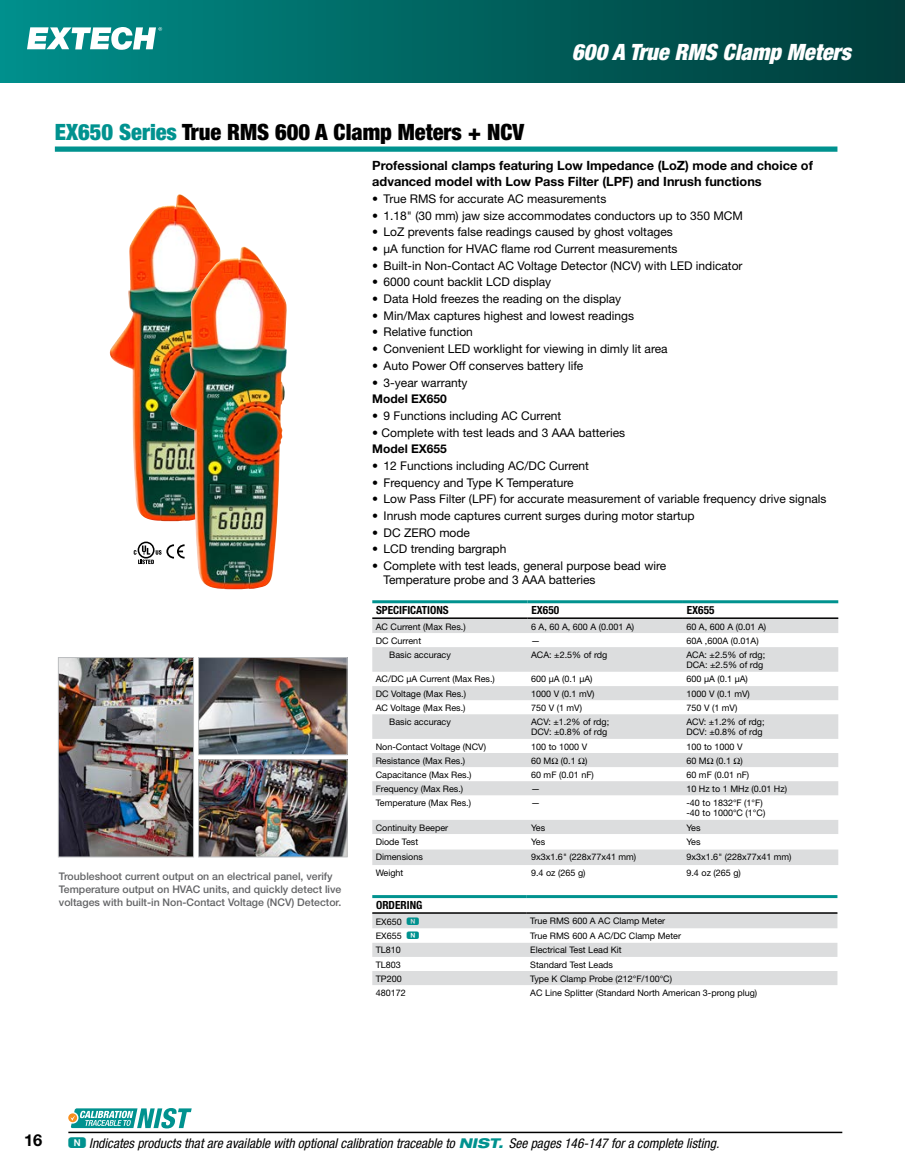
<style>
.page{position:relative;width:905px;height:1175px;background:#fff}
.page>*{position:absolute;margin:0;border:0;box-sizing:border-box;transform-origin:0 0}
.t1{font:900 condensed 22.5px "Helvetica Neue LT";color:#000}
.t2{font:italic 900 condensed 22.5px "Helvetica Neue LT";color:#fff}
.t3{font:700 16.5px "Helvetica Neue LT";color:#000}
.t4{font:italic condensed 13.5px "Helvetica Neue LT";color:#000}
.t5{font:700 12.75px/16.5px "Helvetica Neue LT";color:#000}
.t6{font:12px/14.2px "Helvetica Neue LT";color:#000}
.t7{font:700 12px "Helvetica Neue LT";color:#000}
.t8{font:700 condensed 11.25px "Helvetica Neue LT";color:#000}
.t9{font:500 10.5px/12.6px "Helvetica Neue LT";color:#636466}
.t10{font:9px/10.5px "Helvetica Neue LT";color:#000}
.s1{color:#00928f}
.s2{font-family:"Deutsche Bahn AG Six";font-size:10.5px;color:#00928f}
.s3{font-family:"Deutsche Bahn AG Six";font-style:normal;font-stretch:normal;font-size:15px;color:#00928f}
.s4{font-weight:800;font-stretch:expanded;color:#00928f}
</style>
<div class="page">
<div style="left:0;top:0;width:904px;height:83px;background:linear-gradient(to right,#008e8a,#003c39)"></div>
<svg style="left:27px;top:27px;width:135px;height:23px"></svg>
<div style="left:55px;top:146px;width:782px;height:6px;background:#00928f"></div>
<svg style="left:372px;top:619px;width:466px;height:246px;fill:#dcddde"></svg>
<hr style="left:372px;top:600px;width:155px;height:3px;background:#00928f">
<hr style="left:527px;top:600px;width:156px;height:3px;background:#00928f">
<hr style="left:683px;top:600px;width:155px;height:3px;background:#00928f">
<hr style="left:372px;top:617px;width:155px;height:2px;background:#000">
<hr style="left:527px;top:617px;width:156px;height:2px;background:#000">
<hr style="left:683px;top:617px;width:155px;height:2px;background:#000">
<svg style="left:372px;top:913px;width:465px;height:72px"></svg>
<hr style="left:372px;top:895px;width:154px;height:3px;background:#00928f">
<hr style="left:526px;top:895px;width:311px;height:3px;background:#00928f">
<hr style="left:372px;top:912px;width:154px;height:1px;background:#000">
<hr style="left:526px;top:912px;width:311px;height:1px;background:#000">
<img style="left:109px;top:194px;width:111px;height:327px">
<img style="left:170px;top:246px;width:117px;height:343px">
<img style="left:60px;top:659px;width:132px;height:196px">
<div style="left:58px;top:657px;width:136px;height:200px;border:1px solid #bcbec0"></div>
<img style="left:200px;top:659px;width:145px;height:94px">
<div style="left:198px;top:657px;width:149px;height:98px;border:1px solid #bcbec0"></div>
<img style="left:200px;top:761px;width:145px;height:94px">
<div style="left:198px;top:759px;width:149px;height:98px;border:1px solid #bcbec0"></div>
<svg style="left:134px;top:541px;width:50px;height:23px"></svg>
<hr style="left:68px;top:1131px;width:774px;height:2px;background:#000">
<svg style="left:68px;top:1113px;width:9px;height:9px"></svg>
<svg style="left:70px;top:1108px;width:122px;height:20px"></svg>
<svg style="left:552px;top:757px;width:6px;height:6px"></svg>
<svg style="left:578px;top:757px;width:7px;height:6px"></svg>
<svg style="left:707px;top:757px;width:6px;height:6px"></svg>
<svg style="left:734px;top:757px;width:6px;height:6px"></svg>
<h1 class="t2" style="left:572px;top:38px;width:280px">600 A True RMS Clamp Meters</h1>
<h1 class="t1" style="left:55px;top:118px;width:471px"><span class="s1">EX650 Series</span> True RMS 600 A Clamp Meters + NCV</h1>
<h3 class="t5" style="left:372px;top:157px;width:442px">Professional clamps featuring Low Impedance (LoZ) mode and choice of advanced model with Low Pass Filter (LPF) and Inrush functions</h3>
<h3 class="t6" style="left:372px;top:191px;width:235px">• True RMS for accurate AC measurements</h3>
<h3 class="t6" style="left:372px;top:208px;width:372px">• 1.18" (30 mm) jaw size accommodates conductors up to 350 MCM</h3>
<h3 class="t6" style="left:372px;top:225px;width:302px">• LoZ prevents false readings caused by ghost voltages</h3>
<h3 class="t6" style="left:372px;top:241px;width:306px">• µA function for HVAC flame rod Current measurements</h3>
<h3 class="t6" style="left:372px;top:258px;width:372px">• Built-in Non-Contact AC Voltage Detector (NCV) with LED indicator</h3>
<h3 class="t6" style="left:372px;top:275px;width:180px">• 6000 count backlit LCD display</h3>
<h3 class="t6" style="left:372px;top:291px;width:250px">• Data Hold freezes the reading on the display</h3>
<h3 class="t6" style="left:372px;top:308px;width:263px">• Min/Max captures highest and lowest readings</h3>
<h3 class="t6" style="left:372px;top:325px;width:102px">• Relative function</h3>
<h3 class="t6" style="left:372px;top:341px;width:297px">• Convenient LED worklight for viewing in dimly lit area</h3>
<h3 class="t6" style="left:372px;top:358px;width:213px">• Auto Power Off conserves battery life</h3>
<h3 class="t6" style="left:372px;top:375px;width:97px">• 3-year warranty</h3>
<h3 class="t7" style="left:372px;top:391px;width:76px">Model EX650</h3>
<h3 class="t6" style="left:372px;top:408px;width:190px">• 9 Functions including AC Current</h3>
<h3 class="t6" style="left:372px;top:425px;width:254px">• Complete with test leads and 3 AAA batteries</h3>
<h3 class="t7" style="left:372px;top:441px;width:76px">Model EX655</h3>
<h3 class="t6" style="left:372px;top:458px;width:218px">• 12 Functions including AC/DC Current</h3>
<h3 class="t6" style="left:372px;top:475px;width:203px">• Frequency and Type K Temperature</h3>
<h3 class="t6" style="left:372px;top:492px;width:455px">• Low Pass Filter (LPF) for accurate measurement of variable frequency drive signals</h3>
<h3 class="t6" style="left:372px;top:508px;width:324px">• Inrush mode captures current surges during motor startup</h3>
<h3 class="t6" style="left:372px;top:525px;width:99px">• DC ZERO mode</h3>
<h3 class="t6" style="left:372px;top:542px;width:136px">• LCD trending bargraph</h3>
<h3 class="t6" style="left:383px;top:558px;width:284px;text-indent:-11px">• Complete with test leads, general purpose bead wire<br>Temperature probe and 3 AAA batteries</h3>
<p class="t8" style="left:376px;top:603px;width:74px">SPECIFICATIONS</p>
<p class="t8" style="left:531px;top:603px;width:29px">EX650</p>
<p class="t8" style="left:686px;top:603px;width:29px">EX655</p>
<p class="t10" style="left:376px;top:621px;width:91px">AC Current (Max Res.)</p>
<p class="t10" style="left:531px;top:621px;width:105px">6 A, 60 A, 600 A (0.001 A)</p>
<p class="t10" style="left:686px;top:621px;width:81px">60 A, 600 A (0.01 A)</p>
<p class="t10" style="left:376px;top:635px;width:47px">DC Current</p>
<p class="t10" style="left:531px;top:635px;width:10px">—</p>
<p class="t10" style="left:686px;top:635px;width:74px">60A ,600A (0.01A)</p>
<p class="t10" style="left:389px;top:649px;width:63px">Basic accuracy</p>
<p class="t10" style="left:531px;top:649px;width:78px">ACA: ±2.5% of rdg</p>
<p class="t10" style="left:686px;top:649px;width:80px">ACA: ±2.5% of rdg;<br>DCA: ±2.5% of rdg</p>
<p class="t10" style="left:376px;top:673px;width:121px">AC/DC µA Current (Max Res.)</p>
<p class="t10" style="left:531px;top:673px;width:63px">600 µA (0.1 µA)</p>
<p class="t10" style="left:686px;top:673px;width:63px">600 µA (0.1 µA)</p>
<p class="t10" style="left:376px;top:688px;width:92px">DC Voltage (Max Res.)</p>
<p class="t10" style="left:531px;top:688px;width:65px">1000 V (0.1 mV)</p>
<p class="t10" style="left:686px;top:688px;width:65px">1000 V (0.1 mV)</p>
<p class="t10" style="left:376px;top:702px;width:91px">AC Voltage (Max Res.)</p>
<p class="t10" style="left:531px;top:702px;width:52px">750 V (1 mV)</p>
<p class="t10" style="left:686px;top:702px;width:52px">750 V (1 mV)</p>
<p class="t10" style="left:389px;top:716px;width:63px">Basic accuracy</p>
<p class="t10" style="left:531px;top:716px;width:80px">ACV: ±1.2% of rdg;<br>DCV: ±0.8% of rdg</p>
<p class="t10" style="left:686px;top:716px;width:80px">ACV: ±1.2% of rdg;<br>DCV: ±0.8% of rdg</p>
<p class="t10" style="left:376px;top:741px;width:112px">Non-Contact Voltage (NCV)</p>
<p class="t10" style="left:531px;top:741px;width:58px">100 to 1000 V</p>
<p class="t10" style="left:686px;top:741px;width:58px">100 to 1000 V</p>
<p class="t10" style="left:376px;top:755px;width:91px">Resistance (Max Res.)</p>
<p class="t10" style="left:531px;top:755px;width:58px">60 M (0.1 )</p>
<p class="t10" style="left:686px;top:755px;width:58px">60 M (0.1 )</p>
<p class="t10" style="left:376px;top:769px;width:97px">Capacitance (Max Res.)</p>
<p class="t10" style="left:531px;top:769px;width:64px">60 mF (0.01 nF)</p>
<p class="t10" style="left:686px;top:769px;width:64px">60 mF (0.01 nF)</p>
<p class="t10" style="left:376px;top:783px;width:89px">Frequency (Max Res.)</p>
<p class="t10" style="left:531px;top:783px;width:10px">—</p>
<p class="t10" style="left:686px;top:783px;width:102px">10 Hz to 1 MHz (0.01 Hz)</p>
<p class="t10" style="left:376px;top:797px;width:97px">Temperature (Max Res.)</p>
<p class="t10" style="left:531px;top:797px;width:10px">—</p>
<p class="t10" style="left:686px;top:797px;width:80px">-40 to 1832°F (1°F) -40 to 1000°C (1°C)</p>
<p class="t10" style="left:376px;top:822px;width:74px">Continuity Beeper</p>
<p class="t10" style="left:531px;top:822px;width:16px">Yes</p>
<p class="t10" style="left:686px;top:822px;width:16px">Yes</p>
<p class="t10" style="left:376px;top:836px;width:44px">Diode Test</p>
<p class="t10" style="left:531px;top:836px;width:16px">Yes</p>
<p class="t10" style="left:686px;top:836px;width:16px">Yes</p>
<p class="t10" style="left:376px;top:851px;width:49px">Dimensions</p>
<p class="t10" style="left:531px;top:851px;width:107px">9x3x1.6" (228x77x41 mm)</p>
<p class="t10" style="left:686px;top:851px;width:107px">9x3x1.6" (228x77x41 mm)</p>
<p class="t10" style="left:376px;top:867px;width:29px">Weight</p>
<p class="t10" style="left:531px;top:867px;width:56px">9.4 oz (265 g)</p>
<p class="t10" style="left:686px;top:867px;width:56px">9.4 oz (265 g)</p>
<p class="t8" style="left:376px;top:898px;width:48px">ORDERING</p>
<p class="t10" style="left:376px;top:916px;width:45px">EX650 <span class="s2">N</span></p>
<p class="t10" style="left:530px;top:915px;width:136px">True RMS 600 A AC Clamp Meter</p>
<p class="t10" style="left:376px;top:930px;width:45px">EX655 <span class="s2">N</span></p>
<p class="t10" style="left:530px;top:930px;width:152px">True RMS 600 A AC/DC Clamp Meter</p>
<p class="t10" style="left:376px;top:944px;width:27px">TL810</p>
<p class="t10" style="left:530px;top:944px;width:93px">Electrical Test Lead Kit</p>
<p class="t10" style="left:376px;top:959px;width:27px">TL803</p>
<p class="t10" style="left:530px;top:959px;width:84px">Standard Test Leads</p>
<p class="t10" style="left:376px;top:973px;width:28px">TP200</p>
<p class="t10" style="left:530px;top:973px;width:143px">Type K Clamp Probe (212°F/100°C)</p>
<p class="t10" style="left:376px;top:987px;width:32px">480172</p>
<p class="t10" style="left:530px;top:987px;width:228px">AC Line Splitter (Standard North American 3-prong plug)</p>
<p class="t9" style="left:59px;top:870px;width:284px">Troubleshoot current output on an electrical panel, verify<br>Temperature output on HVAC units, and quickly detect live voltages with built-in Non-Contact Voltage (NCV) Detector.</p>
<h2 class="t3" style="left:24px;top:1130px;width:20px">16</h2>
<h3 class="t4" style="left:68px;top:1135px;width:652px"><span class="s3">N</span> Indicates products that are available with optional calibration traceable to <span class="s4">NIST.</span> See pages 146-147 for a complete listing.</h3>
</div>
